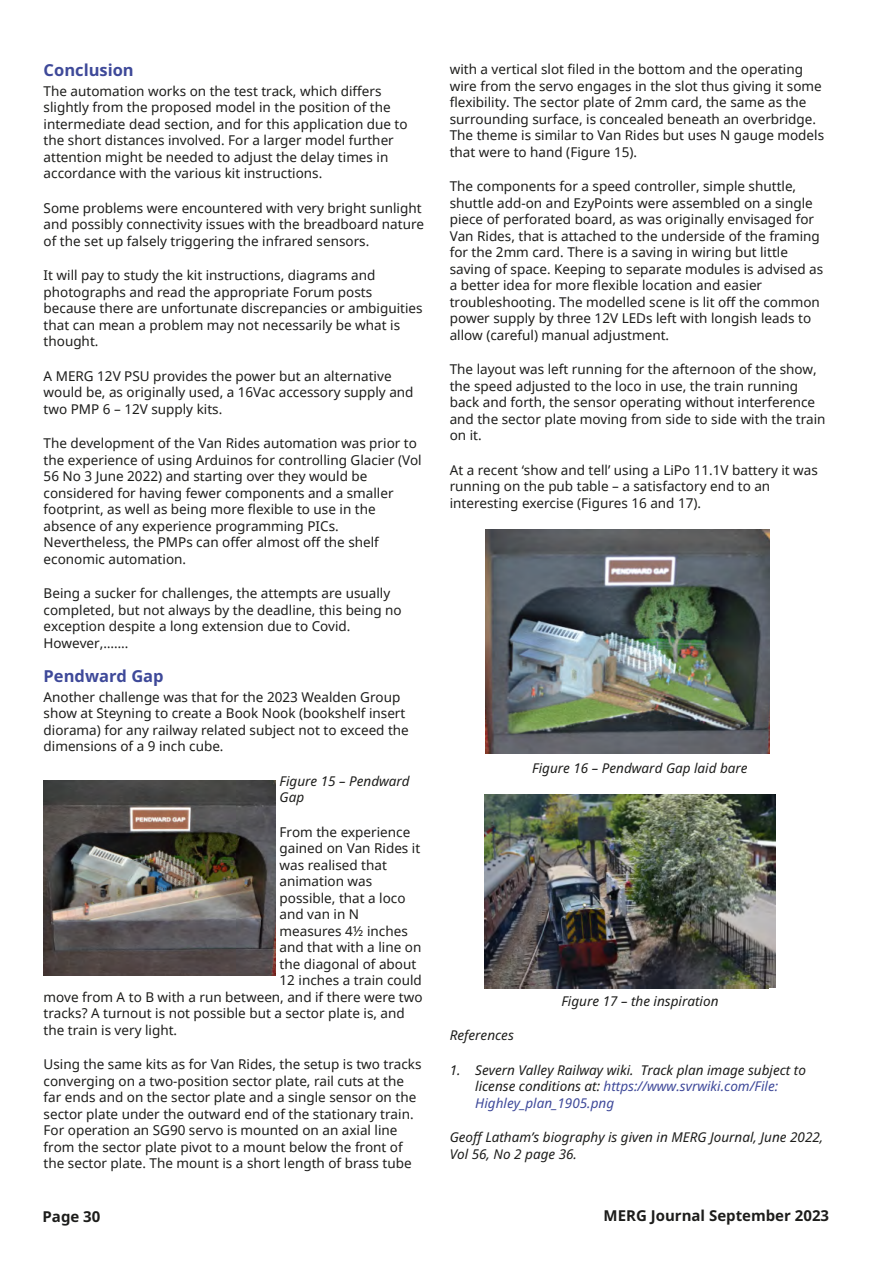
<style>
.page{position:relative;width:893px;height:1263px;background:#fff}
.page>*{position:absolute;margin:0;border:0;box-sizing:border-box;transform-origin:0 0}
.t1{font:700 16.5px "Noto Sans";color:#3e4999}
.t2{font:700 15px "Noto Sans";color:#1d1d1b}
.t3{font:13.5px/16.5px "Noto Sans";color:#1d1d1b}
.t4{font:italic 13.5px/16.5px "Noto Sans";color:#1d1d1b}
.s1{color:#3e4999}
</style>
<div class="page">
<img style="left:486px;top:529px;width:284px;height:225px">
<img style="left:484px;top:794px;width:292px;height:195px">
<img style="left:44px;top:780px;width:231px;height:196px">
<p class="t1" style="left:44px;top:59px;width:92px">Conclusion</p>
<p class="t3" style="left:44px;top:82px;width:366px">The automation works on the test track, which differs slightly from the proposed model in the position of the intermediate dead section, and for this application due to the short distances involved. For a larger model further attention might be needed to adjust the delay times in accordance with the various kit instructions.</p>
<p class="t3" style="left:44px;top:199px;width:382px">Some problems were encountered with very bright sunlight and possibly connectivity issues with the breadboard nature of the set up falsely triggering the infrared sensors.</p>
<p class="t3" style="left:44px;top:267px;width:381px">It will pay to study the kit instructions, diagrams and photographs and read the appropriate Forum posts because there are unfortunate discrepancies or ambiguities that can mean a problem may not necessarily be what is thought.</p>
<p class="t3" style="left:44px;top:367px;width:371px">A MERG 12V PSU provides the power but an alternative would be, as originally used, a 16Vac accessory supply and two PMP 6 – 12V supply kits.</p>
<p class="t3" style="left:44px;top:435px;width:380px">The development of the Van Rides automation was prior to the experience of using Arduinos for controlling Glacier (Vol 56 No 3 June 2022) and starting over they would be considered for having fewer components and a smaller footprint, as well as being more flexible to use in the absence of any experience programming PICs.<br>Nevertheless, the PMPs can offer almost off the shelf economic automation.</p>
<p class="t3" style="left:44px;top:585px;width:360px">Being a sucker for challenges, the attempts are usually completed, but not always by the deadline, this being no exception despite a long extension due to Covid.<br>However,…….</p>
<p class="t1" style="left:44px;top:665px;width:122px">Pendward Gap</p>
<p class="t3" style="left:44px;top:688px;width:367px">Another challenge was that for the 2023 Wealden Group show at Steyning to create a Book Nook (bookshelf insert diorama) for any railway related subject not to exceed the dimensions of a 9 inch cube.</p>
<p class="t4" style="left:280px;top:772px;width:132px">Figure 15 – Pendward<br>Gap</p>
<p class="t3" style="left:280px;top:823px;width:132px">From the experience</p>
<p class="t3" style="left:280px;top:840px;width:142px">gained on Van Rides it</p>
<p class="t3" style="left:280px;top:856px;width:109px">was realised that</p>
<p class="t3" style="left:280px;top:873px;width:94px">animation was</p>
<p class="t3" style="left:280px;top:889px;width:127px">possible, that a loco</p>
<p class="t3" style="left:280px;top:906px;width:81px">and van in N</p>
<p class="t3" style="left:280px;top:922px;width:130px">measures 4½ inches</p>
<p class="t3" style="left:280px;top:939px;width:143px">and that with a line on</p>
<p class="t3" style="left:280px;top:955px;width:138px">the diagonal of about</p>
<p class="t3" style="left:280px;top:972px;width:144px">12 inches a train could</p>
<p class="t3" style="left:44px;top:988px;width:380px">move from A to B with a run between, and if there were two</p>
<p class="t3" style="left:44px;top:1005px;width:363px">tracks? A turnout is not possible but a sector plate is, and</p>
<p class="t3" style="left:44px;top:1021px;width:135px">the train is very light.</p>
<p class="t3" style="left:44px;top:1056px;width:379px">Using the same kits as for Van Rides, the setup is two tracks converging on a two-position sector plate, rail cuts at the far ends and on the sector plate and a single sensor on the sector plate under the outward end of the stationary train.<br>For operation an SG90 servo is mounted on an axial line from the sector plate pivot to a mount below the front of the sector plate. The mount is a short length of brass tube</p>
<p class="t3" style="left:450px;top:61px;width:376px">with a vertical slot filed in the bottom and the operating wire from the servo engages in the slot thus giving it some flexibility. The sector plate of 2mm card, the same as the surrounding surface, is concealed beneath an overbridge.<br>The theme is similar to Van Rides but uses N gauge models that were to hand (Figure 15).</p>
<p class="t3" style="left:450px;top:178px;width:375px">The components for a speed controller, simple shuttle, shuttle add-on and EzyPoints were assembled on a single piece of perforated board, as was originally envisaged for Van Rides, that is attached to the underside of the framing for the 2mm card. There is a saving in wiring but little saving of space. Keeping to separate modules is advised as a better idea for more flexible location and easier troubleshooting. The modelled scene is lit off the common power supply by three 12V LEDs left with longish leads to allow (careful) manual adjustment.</p>
<p class="t3" style="left:450px;top:361px;width:377px">The layout was left running for the afternoon of the show, the speed adjusted to the loco in use, the train running back and forth, the sensor operating without interference and the sector plate moving from side to side with the train on it.</p>
<p class="t3" style="left:450px;top:461px;width:370px">At a recent ‘show and tell’ using a LiPo 11.1V battery it was running on the pub table – a satisfactory end to an interesting exercise (Figures 16 and 17).</p>
<p class="t4" style="left:532px;top:760px;width:217px">Figure 16 – Pendward Gap laid bare</p>
<p class="t4" style="left:561px;top:992px;width:158px">Figure 17 – the inspiration</p>
<p class="t4" style="left:450px;top:1027px;width:66px">References</p>
<p class="t4" style="left:475px;top:1061px;width:332px;text-indent:-26px">1. Severn Valley Railway wiki. Track plan image subject to license conditions at: <span class="s1">https://www.svrwiki.com/File:<br>Highley_plan_1905.png</span></p>
<p class="t4" style="left:450px;top:1129px;width:375px">Geoff Latham’s biography is given in MERG Journal, June 2022,<br>Vol 56, No 2 page 36.</p>
<p class="t2" style="left:43px;top:1206px;width:59px">Page 30</p>
<p class="t2" style="left:604px;top:1205px;width:227px">MERG Journal September 2023</p>
</div>
